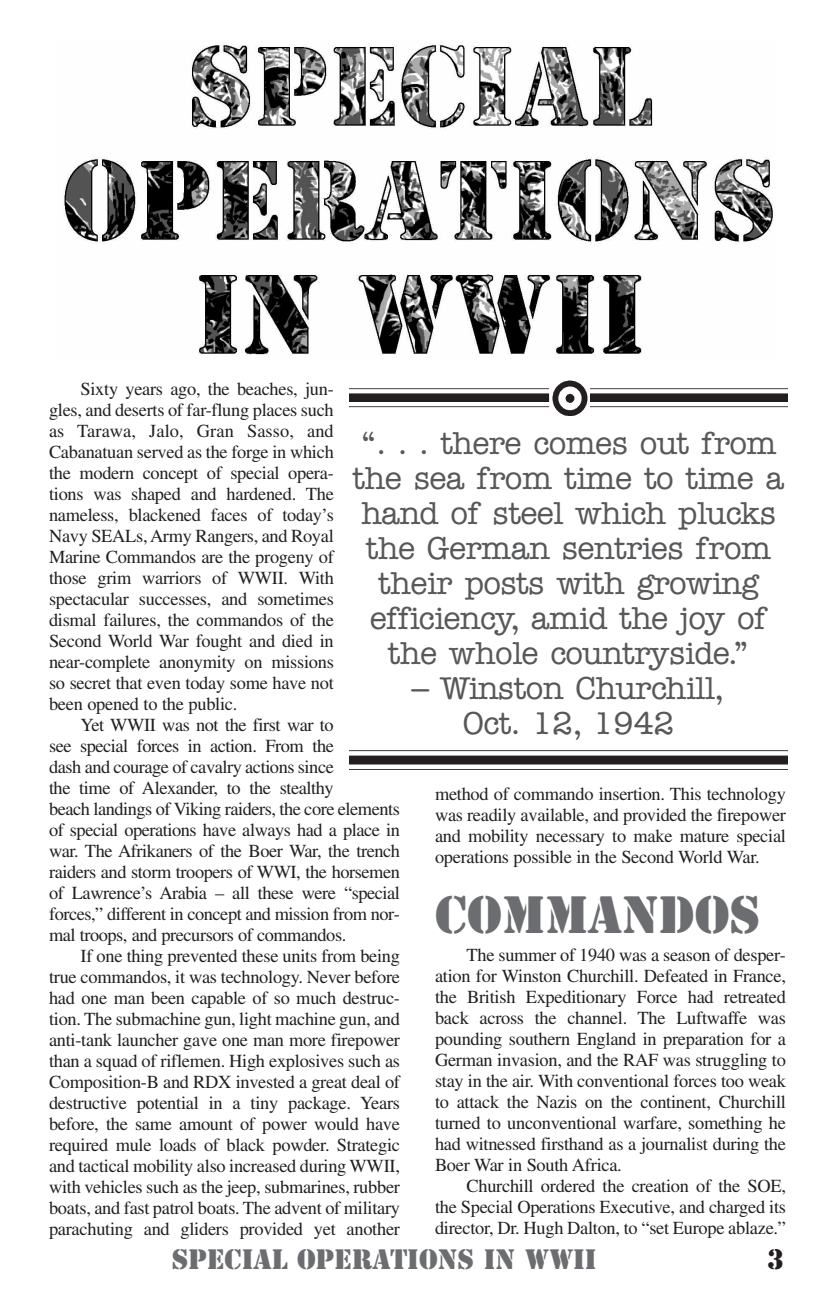
<style>
.page{position:relative;width:835px;height:1292px;background:#fff}
.page>*{position:absolute;margin:0;border:0;box-sizing:border-box;transform-origin:0 0}
.t1{font:49px "Stencil";color:#6c6d70}
.t2{font:500 31.5px/35px "American Typewriter";letter-spacing:-.02em;color:#57585a;text-align:center}
.t3{font:26.25px "Stencil";color:#6c6d70}
.t4{font:26.25px "Stencil";color:#231f20}
.t5{font:18.38px/21px "Times";letter-spacing:-.025em;color:#231f20;text-align:justify}
</style>
<div class="page">
<img style="left:64px;top:43px;width:709px;height:313px">
<img style="left:349px;top:380px;width:439px;height:36px">
<img style="left:349px;top:750px;width:439px;height:20px">
<p class="t5" style="left:49px;top:380px;width:286px;text-indent:32px">Sixty years ago, the beaches, jun&shy;gles, and deserts of far-flung places such as Tarawa, Jalo, Gran Sasso, and Cabanatuan served as the forge in which the modern concept of special opera&shy;tions was shaped and hardened. The nameless, blackened faces of today’s Navy SEALs, Army Rangers, and Royal Marine Commandos are the progeny of those grim warriors of WWII. With spectacular successes, and sometimes dismal failures, the commandos of the Second World War fought and died in near-complete anonymity on missions so secret that even today some have not been opened to the public.</p>
<p class="t5" style="left:49px;top:716px;width:352px;text-align:left;text-indent:32px">Yet WWII was not the first war to<br>see special forces in action. From the<br>dash and courage of cavalry actions since<br>the time of Alexander, to the stealthy<br>beach landings of Viking raiders, the core elements of special operations have always had a place in war. The Afrikaners of the Boer War, the trench raiders and storm troopers of WWI, the horsemen of Lawrence’s Arabia – all these were “special forces,” different in concept and mission from nor&shy;mal troops, and precursors of commandos.</p>
<p class="t5" style="left:49px;top:947px;width:352px;text-indent:32px">If one thing prevented these units from being true commandos, it was technology. Never before had one man been capable of so much destruc&shy;tion. The submachine gun, light machine gun, and anti-tank launcher gave one man more firepower than a squad of riflemen. High explosives such as Composition-B and RDX invested a great deal of destructive potential in a tiny package. Years before, the same amount of power would have required mule loads of black powder. Strategic and tactical mobility also increased during WWII, with vehicles such as the jeep, submarines, rubber boats, and fast patrol boats. The advent of military parachuting and gliders provided yet another</p>
<h2 class="t2" style="left:353px;top:425px;width:433px">“. . . there comes out from the sea from time to time a hand of steel which plucks the German sentries from their posts with growing efficiency, amid the joy of the whole countryside.”</h2>
<h2 class="t2" style="left:412px;top:670px;width:314px">– Winston Churchill,<br>Oct. 12, 1942</h2>
<p class="t5" style="left:435px;top:785px;width:352px">method of commando insertion. This technology was readily available, and provided the firepower and mobility necessary to make mature special operations possible in the Second World War.</p>
<h1 class="t1" style="left:435px;top:887px;width:327px">COMMANDOS</h1>
<p class="t5" style="left:435px;top:945px;width:352px;text-indent:32px">The summer of 1940 was a season of desper&shy;ation for Winston Churchill. Defeated in France, the British Expeditionary Force had retreated back across the channel. The Luftwaffe was pounding southern England in preparation for a German invasion, and the RAF was struggling to stay in the air. With conventional forces too weak to attack the Nazis on the continent, Churchill turned to unconventional warfare, something he had witnessed firsthand as a journalist during the Boer War in South Africa.</p>
<p class="t5" style="left:435px;top:1176px;width:352px;text-indent:32px">Churchill ordered the creation of the SOE, the Special Operations Executive, and charged its director, Dr. Hugh Dalton, to “set Europe ablaze.”</p>
<h3 class="t3" style="left:172px;top:1244px;width:426px">SPECIAL OPERATIONS IN WWII</h3>
<h3 class="t4" style="left:767px;top:1244px;width:18px">3</h3>
</div>
